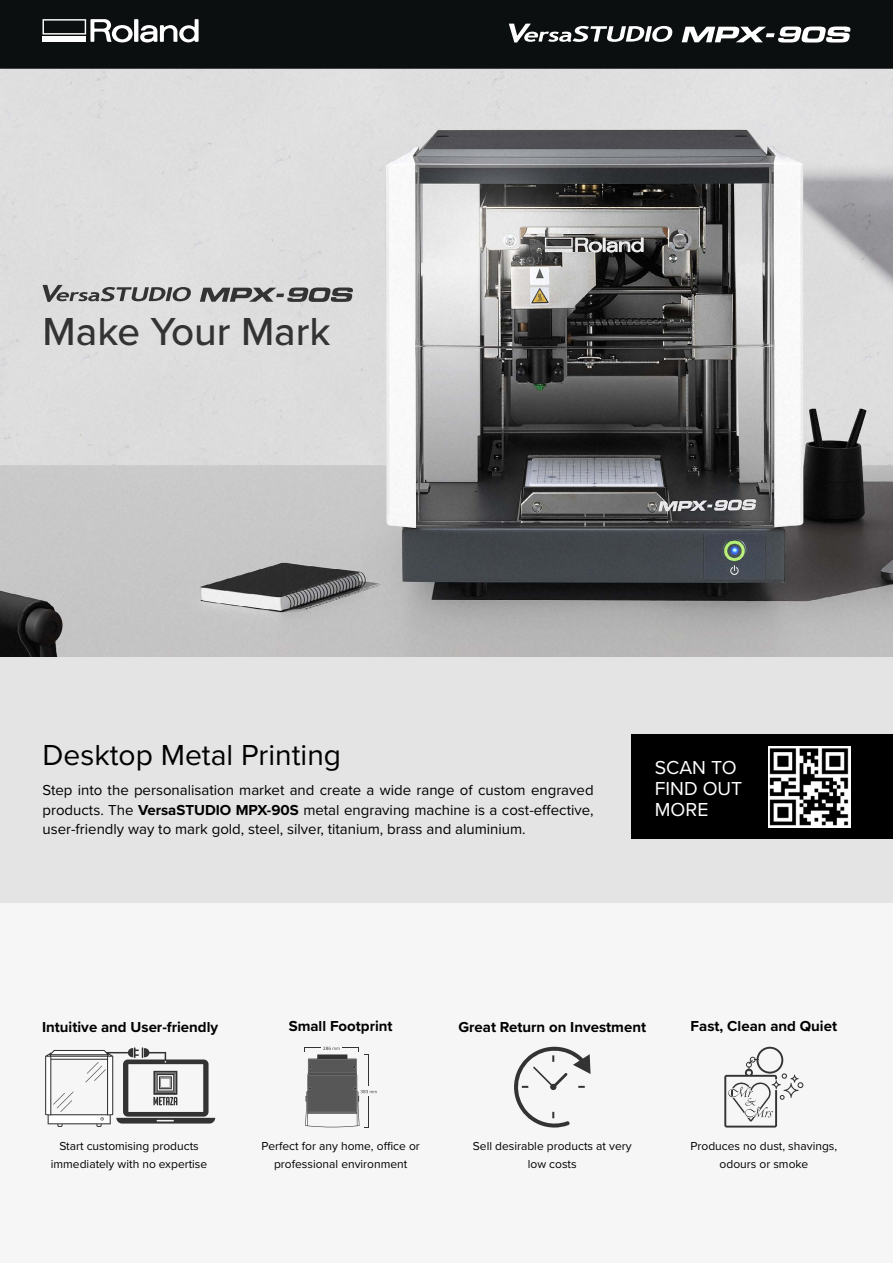
<style>
.page{position:relative;width:893px;height:1263px;background:#fff}
.page>*{position:absolute;margin:0;border:0;box-sizing:border-box;transform-origin:0 0}
.t1{font:500 40.5px "Proxima Nova";color:#333}
.t2{font:30px "Proxima Nova";color:#000}
.t3{font:19.5px/21px "Proxima Nova";color:#fff}
.t4{font:15px/19.5px "Proxima Nova";color:#000;text-align:justify}
.t5{font:700 15px "Proxima Nova";color:#000}
.t6{font:12px/18px "Proxima Nova";color:#000;text-align:center}
.s1{font-weight:700}
</style>
<div class="page">
<img style="left:0;top:68px;width:893px;height:589px">
<div style="left:0;top:657px;width:893px;height:254px;background:#e4e4e4"></div>
<div style="left:0;top:0;width:893px;height:68px;background:#0c0f10"></div>
<div style="left:0;top:904px;width:893px;height:359px;background:#f6f6f6"></div>
<div style="left:632px;top:734px;width:261px;height:105px;background:#000"></div>
<img style="left:768px;top:746px;width:82px;height:81px">
<svg style="left:43px;top:19px;width:156px;height:26px"></svg>
<svg style="left:509px;top:24px;width:163px;height:19px"></svg>
<svg style="left:682px;top:27px;width:169px;height:15px"></svg>
<svg style="left:200px;top:287px;width:153px;height:15px;background:#7f7f7f"></svg>
<svg style="left:43px;top:285px;width:148px;height:17px;background:#9d9d9d"></svg>
<svg style="left:45px;top:1047px;width:170px;height:80px"></svg>
<svg style="left:305px;top:1047px;width:72px;height:81px"></svg>
<svg style="left:514px;top:1047px;width:76px;height:80px"></svg>
<svg style="left:724px;top:1047px;width:79px;height:80px"></svg>
<h1 class="t1" style="left:43px;top:301px;width:290px">Make Your Mark</h1>
<h2 class="t2" style="left:43px;top:732px;width:300px">Desktop Metal Printing</h2>
<p class="t4" style="left:43px;top:780px;width:553px">Step into the personalisation market and create a wide range of custom engraved products. The <span class="s1">VersaSTUDIO MPX-90S</span> metal engraving machine is a cost-effective, user-friendly way to mark gold, steel, silver, titanium, brass and aluminium.</p>
<h3 class="t3" style="left:655px;top:756px;width:89px">SCAN TO<br>FIND OUT<br>MORE</h3>
<p class="t5" style="left:42px;top:1015px;width:178px">Intuitive and User-friendly</p>
<p class="t6" style="left:51px;top:1136px;width:158px">Start customising products immediately with no expertise</p>
<p class="t5" style="left:289px;top:1014px;width:105px">Small Footprint</p>
<p class="t5" style="left:458px;top:1015px;width:189px">Great Return on Investment</p>
<p class="t6" style="left:262px;top:1136px;width:160px">Perfect for any home, office or professional environment</p>
<p class="t6" style="left:473px;top:1136px;width:160px">Sell desirable products at very low costs</p>
<p class="t5" style="left:691px;top:1014px;width:148px">Fast, Clean and Quiet</p>
<p class="t6" style="left:690px;top:1136px;width:148px">Produces no dust, shavings, odours or smoke</p>
</div>
